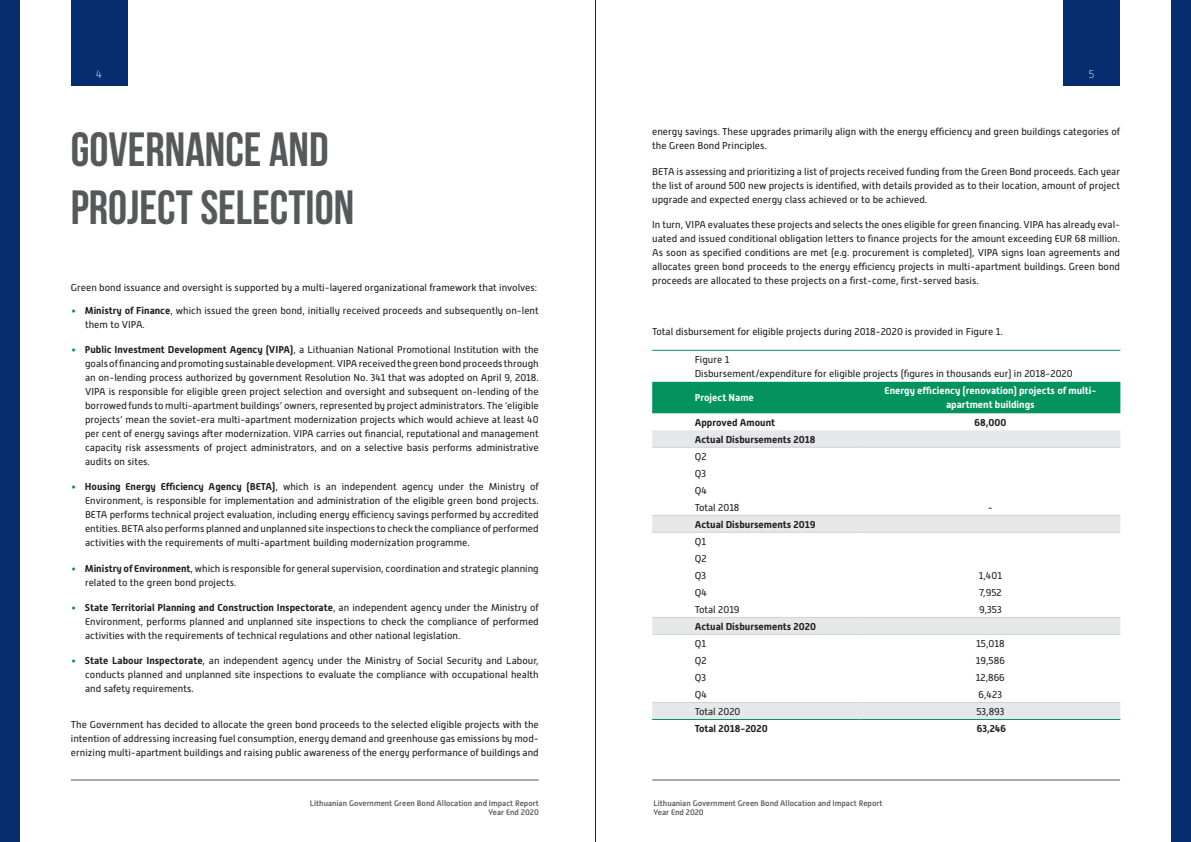
<style>
.page{position:relative;width:1191px;height:842px;background:#fff}
.page>*{position:absolute;margin:0;border:0;box-sizing:border-box;transform-origin:0 0}
._48_pavadinimai{font:48px "Bebas Neue";color:#57585a}
.t1{font:100 11px "Alwyn New";color:#fff}
.BODY_TXT_10{font:10px/14px "Alwyn New";color:#231f20;text-align:justify}
.BODY_TXT_10-2{font:700 10px "Alwyn New";color:#231f20}
.BODY_TXT_10-3{font:700 10px/14px "Alwyn New";color:#fff;text-align:center}
.t2{font:500 8px/9.6px "Alwyn New";color:#57585a}
.s1{color:#03935f}
.s2{font-weight:700}
</style>
<div class="page">
<div style="left:71px;top:0;width:57px;height:85px;background:#052d6f"></div>
<div style="left:1063px;top:0;width:57px;height:85px;background:#052d6f"></div>
<div style="left:0;top:0;width:20px;height:842px;background:#052d6f"></div>
<div style="left:1171px;top:0;width:20px;height:842px;background:#052d6f"></div>
<hr style="left:595px;top:0;width:1px;height:842px;background:#231f20">
<hr style="left:71px;top:780px;width:468px;height:1px;background:#57585a">
<hr style="left:652px;top:780px;width:468px;height:1px;background:#57585a">
<div style="left:652px;top:382px;width:468px;height:31px;background:#03935f"></div>
<svg style="left:652px;top:430px;width:468px;height:289px"></svg>
<hr style="left:652px;top:447px;width:208px;height:1px;background:#d1d2d4">
<hr style="left:860px;top:447px;width:260px;height:1px;background:#d1d2d4">
<hr style="left:652px;top:532px;width:208px;height:1px;background:#d1d2d4">
<hr style="left:860px;top:532px;width:260px;height:1px;background:#d1d2d4">
<hr style="left:652px;top:634px;width:208px;height:1px;background:#d1d2d4">
<hr style="left:860px;top:634px;width:260px;height:1px;background:#d1d2d4">
<hr style="left:652px;top:617px;width:208px;height:1px;background:#d1d2d4">
<hr style="left:860px;top:617px;width:260px;height:1px;background:#d1d2d4">
<hr style="left:652px;top:515px;width:208px;height:1px;background:#d1d2d4">
<hr style="left:860px;top:515px;width:260px;height:1px;background:#d1d2d4">
<hr style="left:652px;top:702px;width:208px;height:1px;background:#d1d2d4">
<hr style="left:860px;top:702px;width:260px;height:1px;background:#d1d2d4">
<hr style="left:652px;top:350px;width:208px;height:1px;background:#03935f">
<hr style="left:860px;top:350px;width:260px;height:1px;background:#03935f">
<hr style="left:652px;top:719px;width:208px;height:1px;background:#03935f">
<hr style="left:860px;top:719px;width:260px;height:1px;background:#03935f">
<p class="t1" style="left:96px;top:68px;width:8px">4</p>
<p class="t1" style="left:1089px;top:68px;width:7px">5</p>
<p class="_48_pavadinimai" style="left:71px;top:123px;width:259px">GOVERNANCE AND</p>
<p class="_48_pavadinimai" style="left:71px;top:181px;width:285px">PROJECT SELECTION</p>
<p class="BODY_TXT_10" style="left:71px;top:281px;width:468px">Green bond issuance and oversight is supported by a multi-layered organizational framework that involves:</p>
<p class="BODY_TXT_10" style="left:85px;top:303px;width:455px;text-indent:-14px"><span class="s1">•</span> <span class="s2">Ministry of Finance</span>, which issued the green bond, initially received proceeds and subsequently on-lent them to VIPA.</p>
<p class="BODY_TXT_10" style="left:85px;top:342px;width:455px;text-indent:-14px"><span class="s1">•</span> <span class="s2">Public Investment Development Agency (VIPA)</span>, a Lithuanian National Promotional Institution with the goals of financing and promoting sustainable development. VIPA received the green bond proceeds through an on-lending process authorized by government Resolution No. 341 that was adopted on April 9, 2018.<br>VIPA is responsible for eligible green project selection and oversight and subsequent on-lending of the borrowed funds to multi-apartment buildings’ owners, represented by project administrators. The ‘eligible projects’ mean the soviet-era multi-apartment modernization projects which would achieve at least 40 per cent of energy savings after modernization. VIPA carries out financial, reputational and management capacity risk assessments of project administrators, and on a selective basis performs administrative audits on sites.</p>
<p class="BODY_TXT_10" style="left:85px;top:480px;width:455px;text-indent:-14px"><span class="s1">•</span> <span class="s2">Housing Energy Efficiency Agency (BETA)</span>, which is an independent agency under the Ministry of Environment, is responsible for implementation and administration of the eligible green bond projects.<br>BETA performs technical project evaluation, including energy efficiency savings performed by accredited entities. BETA also performs planned and unplanned site inspections to check the compliance of performed activities with the requirements of multi-apartment building modernization programme.</p>
<p class="BODY_TXT_10" style="left:85px;top:561px;width:455px;text-indent:-14px"><span class="s1">•</span> <span class="s2">Ministry of Environment</span>, which is responsible for general supervision, coordination and strategic planning related to the green bond projects.</p>
<p class="BODY_TXT_10" style="left:85px;top:600px;width:455px;text-indent:-14px"><span class="s1">•</span> <span class="s2">State Territorial Planning and Construction Inspectorate</span>, an independent agency under the Ministry of Environment, performs planned and unplanned site inspections to check the compliance of performed activities with the requirements of technical regulations and other national legislation.</p>
<p class="BODY_TXT_10" style="left:85px;top:654px;width:455px;text-indent:-14px"><span class="s1">•</span> <span class="s2">State Labour Inspectorate</span>, an independent agency under the Ministry of Social Security and Labour, conducts planned and unplanned site inspections to evaluate the compliance with occupational health and safety requirements.</p>
<p class="BODY_TXT_10" style="left:71px;top:717px;width:469px">The Government has decided to allocate the green bond proceeds to the selected eligible projects with the intention of addressing increasing fuel consumption, energy demand and greenhouse gas emissions by mod&shy;ernizing multi-apartment buildings and raising public awareness of the energy performance of buildings and</p>
<p class="t2" style="left:310px;top:798px;width:230px;text-align:right">Lithuanian Government Green Bond Allocation and Impact Report<br>Year End 2020</p>
<p class="BODY_TXT_10" style="left:652px;top:125px;width:469px">energy savings. These upgrades primarily align with the energy efficiency and green buildings categories of the Green Bond Principles.</p>
<p class="BODY_TXT_10" style="left:652px;top:164px;width:469px">BETA is assessing and prioritizing a list of projects received funding from the Green Bond proceeds. Each year the list of around 500 new projects is identified, with details provided as to their location, amount of project upgrade and expected energy class achieved or to be achieved.</p>
<p class="BODY_TXT_10" style="left:652px;top:217px;width:469px">In turn, VIPA evaluates these projects and selects the ones eligible for green financing. VIPA has already eval&shy;uated and issued conditional obligation letters to finance projects for the amount exceeding EUR 68 million.<br>As soon as specified conditions are met (e.g. procurement is completed), VIPA signs loan agreements and allocates green bond proceeds to the energy efficiency projects in multi-apartment buildings. Green bond proceeds are allocated to these projects on a first-come, first-served basis.</p>
<p class="BODY_TXT_10" style="left:652px;top:324px;width:352px">Total disbursement for eligible projects during 2018-2020 is provided in Figure 1.</p>
<p class="BODY_TXT_10" style="left:694px;top:352px;width:36px">Figure 1</p>
<p class="BODY_TXT_10" style="left:694px;top:366px;width:379px">Disbursement/expenditure for eligible projects (figures in thousands eur) in 2018-2020</p>
<p class="BODY_TXT_10-3" style="left:694px;top:391px;width:61px">Project Name</p>
<p class="BODY_TXT_10-3" style="left:884px;top:384px;width:213px">Energy efficiency (renovation) projects of multi&shy;apartment buildings</p>
<p class="BODY_TXT_10-2" style="left:694px;top:416px;width:82px">Approved Amount</p>
<p class="BODY_TXT_10-2" style="left:974px;top:416px;width:33px">68,000</p>
<p class="BODY_TXT_10-2" style="left:694px;top:433px;width:122px">Actual Disbursements 2018</p>
<p class="BODY_TXT_10" style="left:694px;top:449px;width:13px">Q2</p>
<p class="BODY_TXT_10" style="left:694px;top:466px;width:13px">Q3</p>
<p class="BODY_TXT_10" style="left:694px;top:483px;width:14px">Q4</p>
<p class="BODY_TXT_10" style="left:694px;top:500px;width:46px">Total 2018</p>
<p class="BODY_TXT_10" style="left:988px;top:500px;width:6px">-</p>
<p class="BODY_TXT_10-2" style="left:694px;top:518px;width:122px">Actual Disbursements 2019</p>
<p class="BODY_TXT_10" style="left:694px;top:534px;width:13px">Q1</p>
<p class="BODY_TXT_10" style="left:694px;top:551px;width:13px">Q2</p>
<p class="BODY_TXT_10" style="left:694px;top:568px;width:13px">Q3</p>
<p class="BODY_TXT_10" style="left:978px;top:568px;width:25px">1,401</p>
<p class="BODY_TXT_10" style="left:694px;top:585px;width:14px">Q4</p>
<p class="BODY_TXT_10" style="left:979px;top:585px;width:24px">7,952</p>
<p class="BODY_TXT_10" style="left:694px;top:602px;width:46px">Total 2019</p>
<p class="BODY_TXT_10" style="left:979px;top:602px;width:24px">9,353</p>
<p class="BODY_TXT_10-2" style="left:694px;top:620px;width:123px">Actual Disbursements 2020</p>
<p class="BODY_TXT_10" style="left:694px;top:636px;width:13px">Q1</p>
<p class="BODY_TXT_10" style="left:976px;top:636px;width:30px">15,018</p>
<p class="BODY_TXT_10" style="left:694px;top:653px;width:13px">Q2</p>
<p class="BODY_TXT_10" style="left:976px;top:653px;width:30px">19,586</p>
<p class="BODY_TXT_10" style="left:694px;top:670px;width:13px">Q3</p>
<p class="BODY_TXT_10" style="left:976px;top:670px;width:30px">12,866</p>
<p class="BODY_TXT_10" style="left:694px;top:687px;width:14px">Q4</p>
<p class="BODY_TXT_10" style="left:978px;top:687px;width:25px">6,423</p>
<p class="BODY_TXT_10" style="left:694px;top:704px;width:47px">Total 2020</p>
<p class="BODY_TXT_10" style="left:976px;top:704px;width:30px">53,893</p>
<p class="BODY_TXT_10-2" style="left:694px;top:722px;width:75px">Total 2018-2020</p>
<p class="BODY_TXT_10-2" style="left:976px;top:722px;width:31px">63,246</p>
<p class="t2" style="left:653px;top:798px;width:230px">Lithuanian Government Green Bond Allocation and Impact Report<br>Year End 2020</p>
</div>
